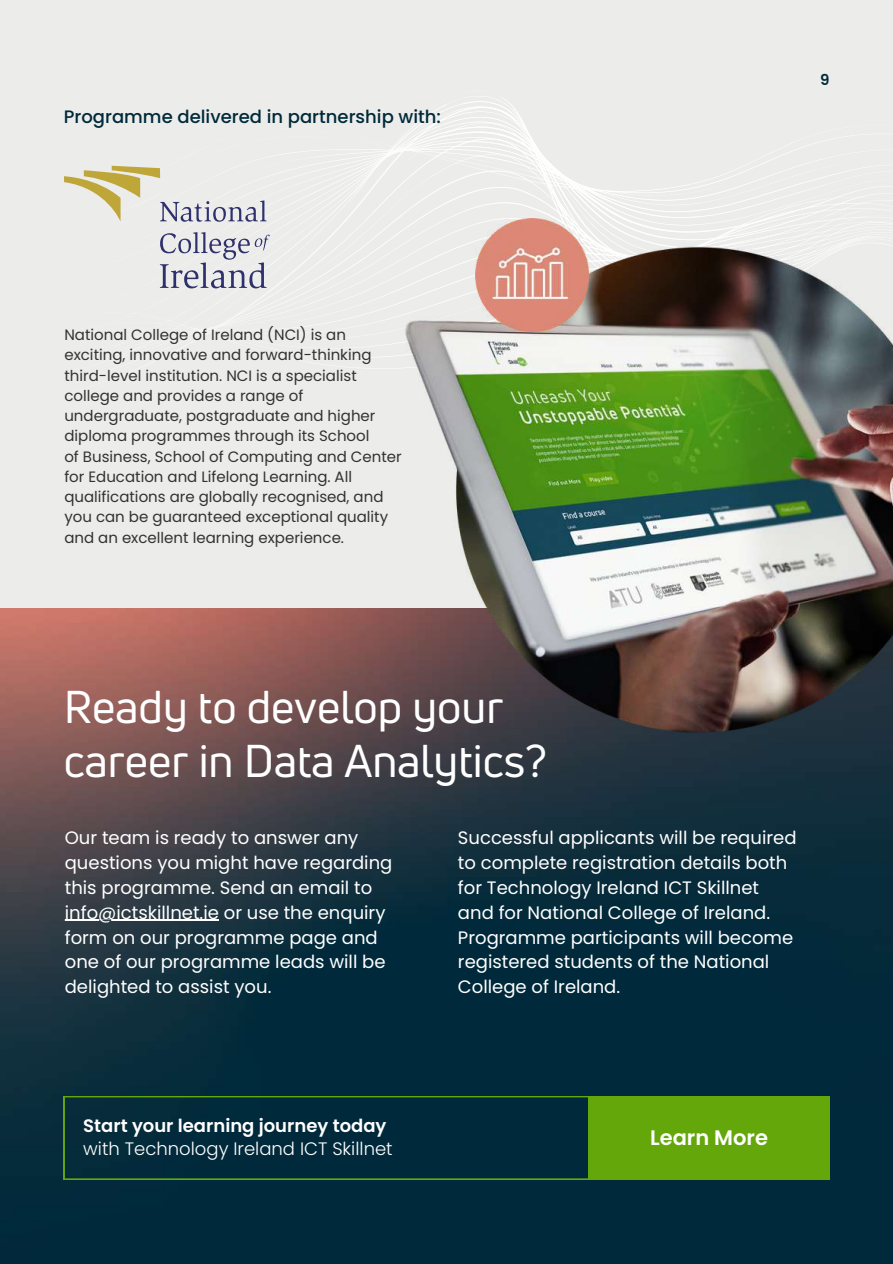
<style>
.page{position:relative;width:893px;height:1264px;background:#fff}
.page>*{position:absolute;margin:0;border:0;box-sizing:border-box;transform-origin:0 0}
.t1{font:45px/54px "Uni Neue";color:#fff}
.t2{font:600 21px "Poppins";color:#fff}
.t3{font:18px/24.8px "Poppins";color:#fff}
.t4{font:500 18px "Poppins";color:#002a3a}
.t5{font:300 18px "Poppins";color:#fff}
.t6{font:600 18px "Poppins";color:#fff}
.t7{font:15px/20.2px "Poppins";color:#323232}
.t8{font:600 15px "Poppins";color:#002a3a}
</style>
<div class="page">
<div style="left:0;top:0;width:892px;height:1263px;background:#ececea"></div>
<img style="left:0;top:609px;width:892px;height:654px">
<svg style="left:111px;top:96px;width:771px;height:234px"></svg>
<svg style="left:64px;top:166px;width:205px;height:122px"></svg>
<hr style="left:65px;top:919px;width:154px;height:2px;background:#fff">
<div style="left:64px;top:1096px;width:524px;height:83px;background:#002a3b"></div>
<img style="left:288px;top:219px;width:604px;height:517px">
<img style="left:476px;top:219px;width:112px;height:112px">
<div style="left:588px;top:1096px;width:241px;height:83px;background:#64a70b"></div>
<p class="t4" style="left:64px;top:104px;width:378px">Programme delivered in partnership with:</p>
<p class="t8" style="left:820px;top:70px;width:11px">9</p>
<p class="t7" style="left:64px;top:325px;width:339px">National College of Ireland (NCI) is an exciting, innovative and forward-thinking third-level institution. NCI is a specialist college and provides a range of undergraduate, postgraduate and higher diploma programmes through its School<br>of Business, School of Computing and Center for Education and Lifelong Learning. All qualifications are globally recognised, and you can be guaranteed exceptional quality and an excellent learning experience.</p>
<h1 class="t1" style="left:64px;top:679px;width:484px">Ready to develop your career in Data Analytics?</h1>
<p class="t3" style="left:65px;top:825px;width:329px">Our team is ready to answer any questions you might have regarding this programme. Send an email to info@ictskillnet.ie or use the enquiry form on our programme page and one of our programme leads will be delighted to assist you.</p>
<p class="t3" style="left:458px;top:825px;width:340px">Successful applicants will be required to complete registration details both for Technology Ireland ICT Skillnet and for National College of Ireland.<br>Programme participants will become registered students of the National College of Ireland.</p>
<p class="t6" style="left:83px;top:1113px;width:304px">Start your learning journey today</p>
<p class="t5" style="left:83px;top:1135px;width:311px">with Technology Ireland ICT Skillnet</p>
<p class="t2" style="left:650px;top:1122px;width:119px">Learn More</p>
</div>
